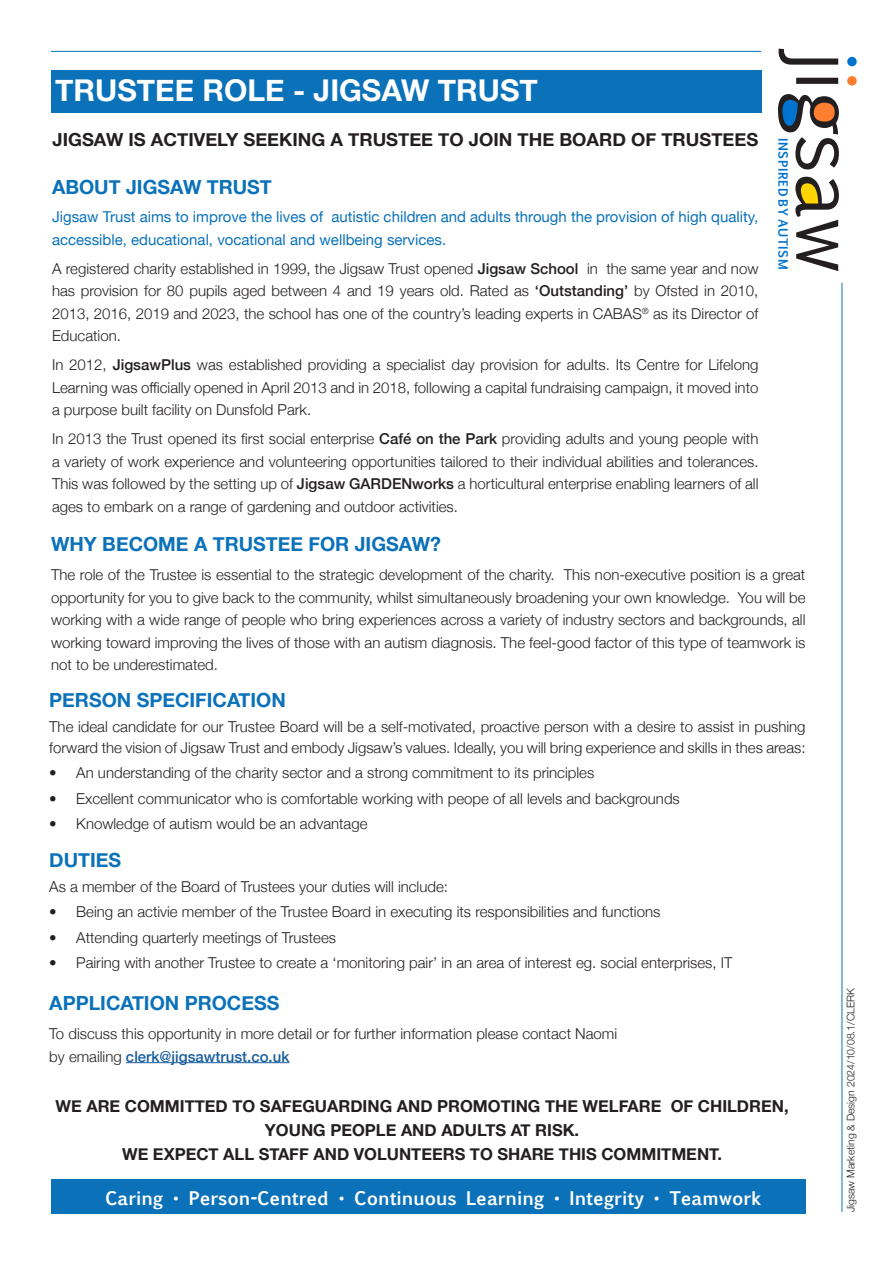
<style>
.page{position:relative;width:893px;height:1263px;background:#fff}
.page>*{position:absolute;margin:0;border:0;box-sizing:border-box;transform-origin:0 0}
.t1{font:79.8px "Euphemia UCAS";color:#231f20}
.t2{font:700 30px "Helvetica Neue";color:#fff}
.t3{font:700 19.5px "Helvetica Neue";color:#0b72ba}
.t4{font:700 18px "Euphemia UCAS";color:#fff}
.t5{font:700 18px "Helvetica Neue";color:#231f20}
.t6{font:700 16.5px/24px "Helvetica Neue";color:#231f20;text-align:center}
.t7{font:300 15px/22.5px "Helvetica Neue";color:#231f20;text-align:justify}
.t8{font:15px/22.5px "Helvetica Neue";color:#0b72ba}
.t9{font:700 12.3px "Euphemia UCAS";letter-spacing:.04em;color:#0073ce}
.t10{font:300 10.5px "Helvetica Neue";color:#231f20}
.s1{font-weight:500}
.s2{font-weight:500;color:#175d9e}
.s3{font-family:"Helvetica Neue";font-weight:400}
</style>
<div class="page">
<hr style="left:51px;top:51px;width:710px;height:1px;background:#0b72ba">
<div style="left:812px;top:100px;width:25px;height:25px;background:#ff7e30;border-radius:50%"></div>
<svg style="left:796px;top:179px;width:24px;height:28px"></svg>
<svg style="left:779px;top:96px;width:22px;height:34px"></svg>
<div style="left:847px;top:76px;width:10px;height:10px;background:#ff7e30;border-radius:50%"></div>
<div style="left:847px;top:57px;width:10px;height:9px;background:#0073ce;border-radius:50%"></div>
<hr style="left:842px;top:283px;width:1px;height:929px;background:#0b72ba">
<div style="left:51px;top:1179px;width:754px;height:34px;background:#0b72ba"></div>
<div style="left:51px;top:71px;width:710px;height:42px;background:#0b72ba"></div>
<hr style="left:126px;top:1062px;width:163px;height:1px;background:#175d9e">
<h1 class="t1" style="left:883px;top:53px;width:221px;rotate:90deg">jigsaw</h1>
<p class="t2" style="left:55px;top:67px;width:484px">TRUSTEE ROLE - JIGSAW TRUST</p>
<p class="t5" style="left:52px;top:126px;width:707px">JIGSAW IS ACTIVELY SEEKING A TRUSTEE TO JOIN THE BOARD OF TRUSTEES</p>
<p class="t9" style="left:793px;top:138px;width:133px;rotate:90deg">INSPIRED BY AUTISM</p>
<p class="t3" style="left:52px;top:171px;width:221px">ABOUT JIGSAW TRUST</p>
<p class="t8" style="left:52px;top:207px;width:708px">Jigsaw Trust aims to improve the lives of autistic children and adults through the provision of high quality, accessible, educational, vocational and wellbeing services.</p>
<p class="t7" style="left:52px;top:256px;width:708px">A registered charity established in 1999, the Jigsaw Trust opened <span class="s1">Jigsaw School</span> in the same year and now has provision for 80 pupils aged between 4 and 19 years old. Rated as <span class="s1">‘Outstanding’</span> by Ofsted in 2010, 2013, 2016, 2019 and 2023, the school has one of the country’s leading experts in CABAS<sup>®</sup> as its Director of Education.</p>
<p class="t7" style="left:52px;top:352px;width:708px">In 2012, <span class="s1">JigsawPlus</span> was established providing a specialist day provision for adults. Its Centre for Lifelong Learning was officially opened in April 2013 and in 2018, following a capital fundraising campaign, it moved into a purpose built facility on Dunsfold Park.</p>
<p class="t7" style="left:52px;top:426px;width:708px">In 2013 the Trust opened its first social enterprise <span class="s1">Café on the Park</span> providing adults and young people with a variety of work experience and volunteering opportunities tailored to their individual abilities and tolerances.<br>This was followed by the setting up of <span class="s1">Jigsaw GARDENworks</span> a horticultural enterprise enabling learners of all ages to embark on a range of gardening and outdoor activities.</p>
<p class="t3" style="left:51px;top:529px;width:391px">WHY BECOME A TRUSTEE FOR JIGSAW?</p>
<p class="t7" style="left:51px;top:562px;width:756px">The role of the Trustee is essential to the strategic development of the charity. This non-executive position is a great opportunity for you to give back to the community, whilst simultaneously broadening your own knowledge. You will be working with a wide range of people who bring experiences across a variety of industry sectors and backgrounds, all working toward improving the lives of those with an autism diagnosis. The feel-good factor of this type of teamwork is not to be underestimated.</p>
<p class="t3" style="left:49px;top:685px;width:238px">PERSON SPECIFICATION</p>
<p class="t7" style="left:49px;top:715px;width:758px;line-height:21px">The ideal candidate for our Trustee Board will be a self-motivated, proactive person with a desire to assist in pushing forward the vision of Jigsaw Trust and embody Jigsaw’s values. Ideally, you will bring experience and skills in thes areas:</p>
<p class="t7" style="left:49px;top:761px;width:546px">• An understanding of the charity sector and a strong commitment to its principles</p>
<p class="t7" style="left:49px;top:786px;width:632px">• Excellent communicator who is comfortable working with peope of all levels and backgrounds</p>
<p class="t7" style="left:49px;top:811px;width:320px">• Knowledge of autism would be an advantage</p>
<p class="t3" style="left:49px;top:845px;width:73px">DUTIES</p>
<p class="t7" style="left:49px;top:874px;width:400px">As a member of the Board of Trustees your duties will include:</p>
<p class="t7" style="left:49px;top:900px;width:613px">• Being an activie member of the Trustee Board in executing its responsibilities and functions</p>
<p class="t7" style="left:49px;top:925px;width:288px">• Attending quarterly meetings of Trustees</p>
<p class="t7" style="left:49px;top:950px;width:685px">• Pairing with another Trustee to create a ‘monitoring pair’ in an area of interest eg. social enterprises, IT</p>
<p class="t3" style="left:49px;top:988px;width:232px">APPLICATION PROCESS</p>
<p class="t7" style="left:49px;top:1021px;width:569px">To discuss this opportunity in more detail or for further information please contact Naomi by emailing <span class="s2">clerk@jigsawtrust.co.uk</span></p>
<p class="t6" style="left:56px;top:1095px;width:735px">WE ARE COMMITTED TO SAFEGUARDING AND PROMOTING THE WELFARE OF CHILDREN,<br>YOUNG PEOPLE AND ADULTS AT RISK.<br>WE EXPECT ALL STAFF AND VOLUNTEERS TO SHARE THIS COMMITMENT.</p>
<p class="t10" style="left:842px;top:1212px;width:226px;rotate:-90deg">Jigsaw Marketing &amp; Design 2024/10/08.1/CLERK</p>
<p class="t4" style="left:105px;top:1184px;width:658px">Caring <span class="s3">•</span> Person-Centred <span class="s3">•</span> Continuous Learning <span class="s3">•</span> Integrity <span class="s3">•</span> Teamwork</p>
</div>
